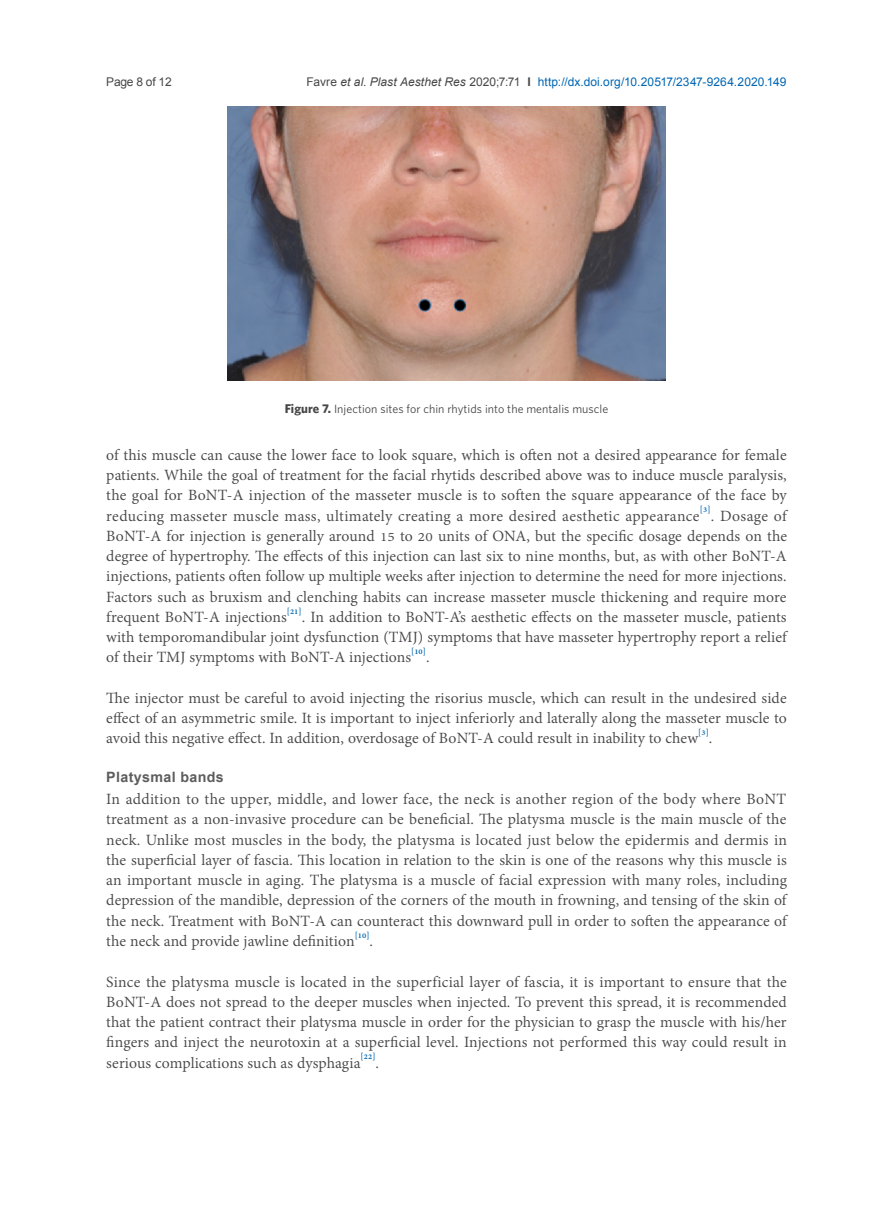
<style>
.page{position:relative;width:893px;height:1212px;background:#fff}
.page>*{position:absolute;margin:0;border:0;box-sizing:border-box;transform-origin:0 0}
.正文{font:19.2px/20.2px "Adobe Thai";letter-spacing:.005em;color:#484648;text-align:justify}
.正文-2{font:700 14.25px "Arial";letter-spacing:.025em;color:#5d5d5e}
.t1{font:12px "Arial";letter-spacing:.01em;color:#0166b3}
.正文-3{font:12px "Whitney";letter-spacing:.005em;color:#484648}
.t2{font:12px "Arial";letter-spacing:-.025em;color:#484648}
.s1{color:#484648}
.s2{font-style:italic;color:#484648}
.s3{font-weight:700;color:#484648}
.s4{font-weight:700;font-size:12.75px}
</style>
<div class="page">
<img style="left:227px;top:106px;width:439px;height:275px">
<p class="t2" style="left:106px;top:73px;width:67px">Page 8 of 12</p>
<p class="t1" style="left:307px;top:73px;width:482px"><span class="s1">Favre</span> <span class="s2">et al</span><span class="s1">.</span> <span class="s2">Plast Aesthet Res</span> <span class="s1">2020;7:71</span> <span class="s3">I</span> http://dx.doi.org/10.20517/2347-9264.2020.149</p>
<p class="正文-3" style="left:285px;top:401px;width:325px"><span class="s4">Figure 7.</span> Injection sites for chin rhytids into the mentalis muscle</p>
<p class="正文" style="left:106px;top:443px;width:682px">of this muscle can cause the lower face to look square, which is often not a desired appearance for female patients. While the goal of treatment for the facial rhytids described above was to induce muscle paralysis, the goal for BoNT-A injection of the masseter muscle is to soften the square appearance of the face by reducing masseter muscle mass, ultimately creating a more desired aesthetic appearance<sup>[3]</sup>. Dosage of BoNT-A for injection is generally around 15 to 20 units of ONA, but the specific dosage depends on the degree of hypertrophy. The effects of this injection can last six to nine months, but, as with other BoNT-A injections, patients often follow up multiple weeks after injection to determine the need for more injections.<br>Factors such as bruxism and clenching habits can increase masseter muscle thickening and require more frequent BoNT-A injections<sup>[21]</sup>. In addition to BoNT-A’s aesthetic effects on the masseter muscle, patients with temporomandibular joint dysfunction (TMJ) symptoms that have masseter hypertrophy report a relief of their TMJ symptoms with BoNT-A injections<sup>[10]</sup>.</p>
<p class="正文" style="left:106px;top:686px;width:682px">The injector must be careful to avoid injecting the risorius muscle, which can result in the undesired side effect of an asymmetric smile. It is important to inject inferiorly and laterally along the masseter muscle to avoid this negative effect. In addition, overdosage of BoNT-A could result in inability to chew<sup>[3]</sup>.</p>
<p class="正文-2" style="left:106px;top:766px;width:119px">Platysmal bands</p>
<p class="正文" style="left:106px;top:787px;width:682px">In addition to the upper, middle, and lower face, the neck is another region of the body where BoNT treatment as a non-invasive procedure can be beneficial. The platysma muscle is the main muscle of the neck. Unlike most muscles in the body, the platysma is located just below the epidermis and dermis in the superficial layer of fascia. This location in relation to the skin is one of the reasons why this muscle is an important muscle in aging. The platysma is a muscle of facial expression with many roles, including depression of the mandible, depression of the corners of the mouth in frowning, and tensing of the skin of the neck. Treatment with BoNT-A can counteract this downward pull in order to soften the appearance of the neck and provide jawline definition<sup>[10]</sup>.</p>
<p class="正文" style="left:106px;top:970px;width:682px">Since the platysma muscle is located in the superficial layer of fascia, it is important to ensure that the BoNT-A does not spread to the deeper muscles when injected. To prevent this spread, it is recommended that the patient contract their platysma muscle in order for the physician to grasp the muscle with his/her fingers and inject the neurotoxin at a superficial level. Injections not performed this way could result in serious complications such as dysphagia<sup>[22]</sup>.</p>
</div>
